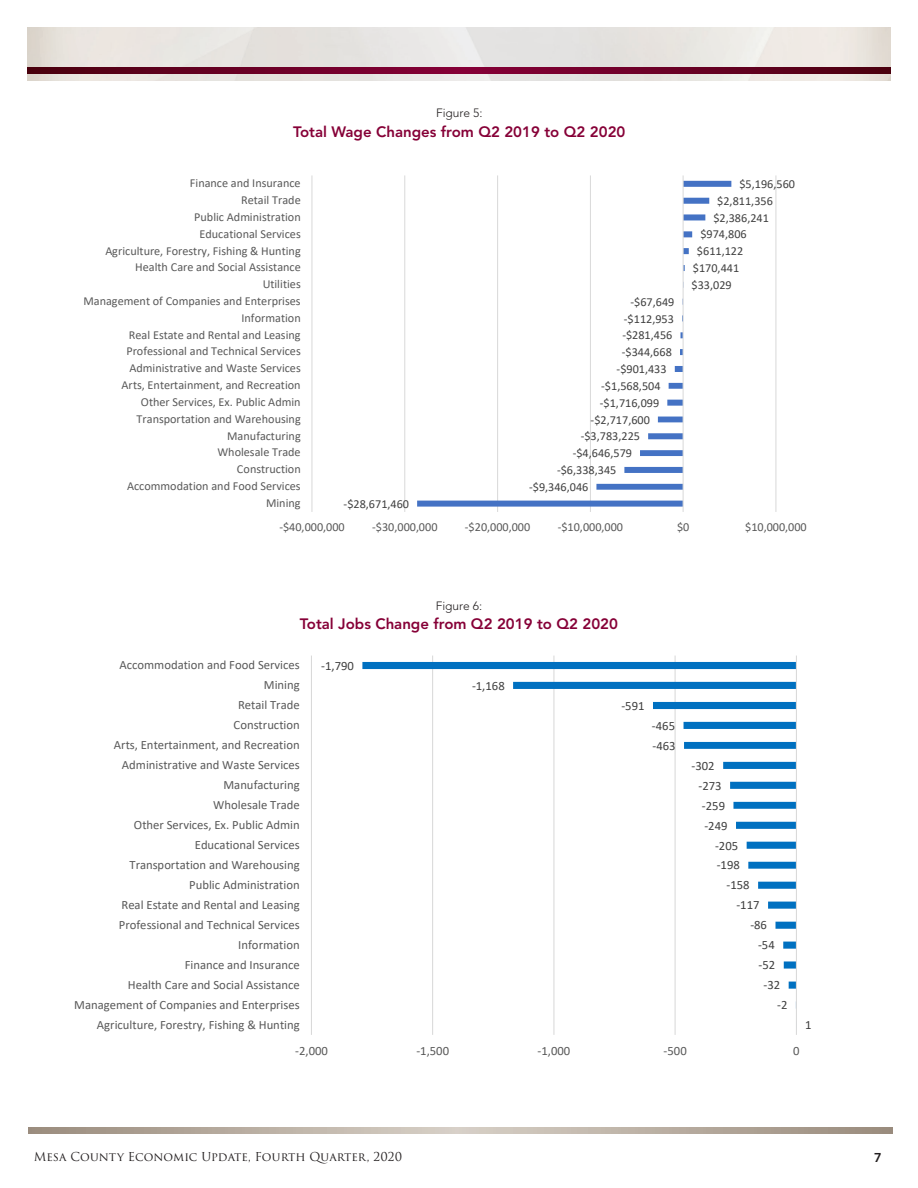
<style>
.page{position:relative;width:918px;height:1188px;background:#fff}
.page>*{position:absolute;margin:0;border:0;box-sizing:border-box;transform-origin:0 0}
.t1{font:800 15px "Avenir";color:#860037}
.t2{font:800 12.75px "Avenir";color:#231f20}
.t3{font:12.6px/20px "Calibri";color:#595959;text-align:right}
.t4{font:12.6px/20px "Calibri";color:#404040}
.t5{font:12.15px/16.8px "Calibri";color:#595959;text-align:right}
.t6{font:12.15px/23.5px "Calibri";color:#404040}
.t7{font:12px "Trajan Pro 3";color:#231f20}
.t8{font:300 12px "Avenir";color:#231f20}
.s1{color:#595959}
</style>
<div class="page">
<img style="left:27px;top:27px;width:864px;height:54px">
<svg style="left:27px;top:68px;width:864px;height:6px"></svg>
<svg style="left:28px;top:1128px;width:864px;height:6px"></svg>
<hr style="left:311px;top:656px;width:1px;height:379px;background:#d9d9d9">
<hr style="left:432px;top:656px;width:1px;height:379px;background:#d9d9d9">
<hr style="left:553px;top:656px;width:1px;height:379px;background:#d9d9d9">
<hr style="left:675px;top:656px;width:1px;height:379px;background:#d9d9d9">
<svg style="left:362px;top:662px;width:434px;height:366px"></svg>
<hr style="left:796px;top:656px;width:1px;height:379px;background:#d9d9d9">
<hr style="left:311px;top:175px;width:1px;height:337px;background:#d9d9d9">
<hr style="left:404px;top:175px;width:1px;height:337px;background:#d9d9d9">
<hr style="left:497px;top:175px;width:1px;height:337px;background:#d9d9d9">
<hr style="left:590px;top:175px;width:1px;height:337px;background:#d9d9d9">
<hr style="left:775px;top:175px;width:1px;height:337px;background:#d9d9d9">
<svg style="left:417px;top:181px;width:314px;height:326px"></svg>
<hr style="left:683px;top:175px;width:1px;height:337px;background:#d9d9d9">
<p class="t8" style="left:436px;top:106px;width:48px">Figure 5:</p>
<p class="t1" style="left:293px;top:122px;width:334px">Total Wage Changes from Q2 2019 to Q2 2020</p>
<p class="t6" style="left:739px;top:172px;width:57px">$5,196,560</p>
<p class="t6" style="left:717px;top:189px;width:57px">$2,811,356</p>
<p class="t6" style="left:713px;top:205px;width:57px">$2,386,241</p>
<p class="t6" style="left:700px;top:222px;width:48px">$974,806</p>
<p class="t6" style="left:697px;top:239px;width:48px">$611,122</p>
<p class="t6" style="left:693px;top:256px;width:48px">$170,441</p>
<p class="t6" style="left:692px;top:273px;width:42px">$33,029</p>
<p class="t5" style="left:83px;top:174px;width:219px">Finance and Insurance<br>Retail Trade<br>Public Administration<br>Educational Services<br>Agriculture, Forestry, Fishing &amp; Hunting<br>Health Care and Social Assistance<br>Utilities<br>Management of Companies and Enterprises<br>Information<br>Real Estate and Rental and Leasing<br>Professional and Technical Services<br>Administrative and Waste Services<br>Arts, Entertainment, and Recreation<br>Other Services, Ex. Public Admin<br>Transportation and Warehousing<br>Manufacturing<br>Wholesale Trade<br>Construction<br>Accommodation and Food Services<br>Mining</p>
<p class="t6" style="left:630px;top:290px;width:45px">-$67,649</p>
<p class="t6" style="left:624px;top:306px;width:52px">-$112,953</p>
<p class="t6" style="left:622px;top:323px;width:52px">-$281,456</p>
<p class="t6" style="left:622px;top:340px;width:52px">-$344,668</p>
<p class="t6" style="left:617px;top:357px;width:52px">-$901,433</p>
<p class="t6" style="left:601px;top:374px;width:61px">-$1,568,504</p>
<p class="t6" style="left:600px;top:391px;width:61px">-$1,716,099</p>
<p class="t6" style="left:591px;top:407px;width:61px">-$2,717,600</p>
<p class="t6" style="left:581px;top:424px;width:61px">-$3,783,225</p>
<p class="t6" style="left:573px;top:441px;width:61px">-$4,646,579</p>
<p class="t6" style="left:557px;top:458px;width:61px">-$6,338,345</p>
<p class="t6" style="left:529px;top:475px;width:61px">-$9,346,046</p>
<p class="t6" style="left:279px;top:492px;width:131px;text-indent:64px">-$28,671,460 <span class="s1">-$40,000,000</span></p>
<p class="t5" style="left:372px;top:518px;width:67px">-$30,000,000</p>
<p class="t5" style="left:465px;top:518px;width:67px">-$20,000,000</p>
<p class="t5" style="left:558px;top:518px;width:67px">-$10,000,000</p>
<p class="t5" style="left:677px;top:518px;width:14px">$0</p>
<p class="t5" style="left:745px;top:518px;width:63px">$10,000,000</p>
<p class="t8" style="left:436px;top:599px;width:48px">Figure 6:</p>
<p class="t1" style="left:300px;top:615px;width:320px">Total Jobs Change from Q2 2019 to Q2 2020</p>
<p class="t4" style="left:321px;top:655px;width:34px">-1,790</p>
<p class="t4" style="left:472px;top:675px;width:34px">-1,168</p>
<p class="t3" style="left:74px;top:655px;width:227px">Accommodation and Food Services<br>Mining<br>Retail Trade<br>Construction<br>Arts, Entertainment, and Recreation<br>Administrative and Waste Services<br>Manufacturing<br>Wholesale Trade<br>Other Services, Ex. Public Admin<br>Educational Services<br>Transportation and Warehousing<br>Public Administration<br>Real Estate and Rental and Leasing<br>Professional and Technical Services<br>Information<br>Finance and Insurance<br>Health Care and Social Assistance<br>Management of Companies and Enterprises<br>Agriculture, Forestry, Fishing &amp; Hunting</p>
<p class="t4" style="left:621px;top:695px;width:25px">-591</p>
<p class="t4" style="left:652px;top:715px;width:25px">-465 -463</p>
<p class="t4" style="left:692px;top:755px;width:25px">-302</p>
<p class="t4" style="left:699px;top:775px;width:25px">-273</p>
<p class="t4" style="left:702px;top:795px;width:25px">-259</p>
<p class="t4" style="left:704px;top:815px;width:25px">-249</p>
<p class="t4" style="left:715px;top:835px;width:25px">-205</p>
<p class="t4" style="left:717px;top:855px;width:25px">-198</p>
<p class="t4" style="left:726px;top:875px;width:25px">-158</p>
<p class="t4" style="left:736px;top:895px;width:25px">-117</p>
<p class="t4" style="left:750px;top:915px;width:18px">-86</p>
<p class="t4" style="left:758px;top:935px;width:18px">-54</p>
<p class="t4" style="left:759px;top:955px;width:18px">-52</p>
<p class="t4" style="left:763px;top:975px;width:18px">-32</p>
<p class="t4" style="left:777px;top:995px;width:12px">-2</p>
<p class="t4" style="left:805px;top:1015px;width:8px">1</p>
<p class="t3" style="left:295px;top:1041px;width:34px">-2,000</p>
<p class="t3" style="left:416px;top:1041px;width:34px">-1,500</p>
<p class="t3" style="left:538px;top:1041px;width:34px">-1,000</p>
<p class="t3" style="left:664px;top:1041px;width:25px">-500</p>
<p class="t3" style="left:793px;top:1041px;width:8px">0</p>
<p class="t7" style="left:34px;top:1148px;width:370px">Mesa County Economic Update, Fourth Quarter, 2020</p>
<p class="t2" style="left:874px;top:1150px;width:9px">7</p>
</div>
